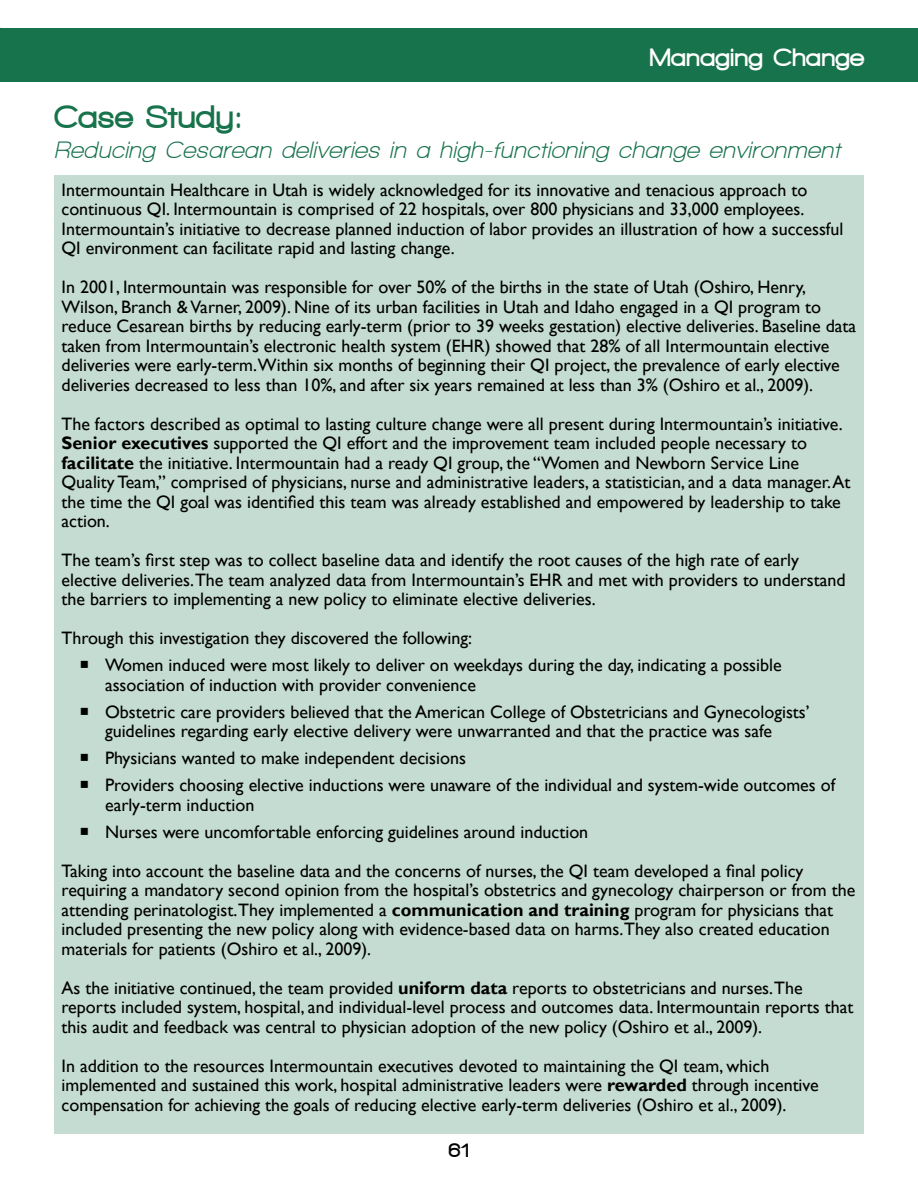
<style>
.page{position:relative;width:918px;height:1188px;background:#fff}
.page>*{position:absolute;margin:0;border:0;box-sizing:border-box;transform-origin:0 0}
.t1{font:900 33px "Walkway";letter-spacing:.03em;color:#17734b}
.t2{font:900 25.5px "Walkway";letter-spacing:.03em;color:#fff}
.t3{font:italic 700 24px "Walkway";letter-spacing:.03em;color:#17734b}
.t4{font:900 21px "Walkway";color:#000}
.t5{font:18px/19.5px "Gill Sans";color:#000}
.s1{font-weight:700}
</style>
<div class="page">
<div style="left:54px;top:176px;width:810px;height:958px;background:#c5dcd2"></div>
<div style="left:0;top:28px;width:918px;height:54px;background:#17734b"></div>
<h2 class="t2" style="left:650px;top:44px;width:216px">Managing Change</h2>
<h1 class="t1" style="left:54px;top:99px;width:190px">Case Study:</h1>
<h3 class="t3" style="left:54px;top:137px;width:788px">Reducing Cesarean deliveries in a high-functioning change environment</h3>
<p class="t5" style="left:62px;top:180px;width:783px">Intermountain Healthcare in Utah is widely acknowledged for its innovative and tenacious approach to continuous QI. Intermountain is comprised of 22 hospitals, over 800 physicians and 33,000 employees.<br>Intermountain’s initiative to decrease planned induction of labor provides an illustration of how a successful QI environment can facilitate rapid and lasting change.</p>
<p class="t5" style="left:62px;top:278px;width:796px">In 2001, Intermountain was responsible for over 50% of the births in the state of Utah (Oshiro, Henry, Wilson, Branch &amp; Varner, 2009). Nine of its urban facilities in Utah and Idaho engaged in a QI program to reduce Cesarean births by reducing early-term (prior to 39 weeks gestation) elective deliveries. Baseline data taken from Intermountain’s electronic health system (EHR) showed that 28% of all Intermountain elective deliveries were early-term.Within six months of beginning their QI project, the prevalence of early elective deliveries decreased to less than 10%, and after six years remained at less than 3% (Oshiro et al., 2009).</p>
<p class="t5" style="left:62px;top:414px;width:790px">The factors described as optimal to lasting culture change were all present during Intermountain’s initiative.<br><span class="s1">Senior executives</span> supported the QI effort and the improvement team included people necessary to <span class="s1">facilitate</span> the initiative. Intermountain had a ready QI group, the “Women and Newborn Service Line Quality Team,” comprised of physicians, nurse and administrative leaders, a statistician, and a data manager. At the time the QI goal was identified this team was already established and empowered by leadership to take action.</p>
<p class="t5" style="left:62px;top:551px;width:786px">The team’s first step was to collect baseline data and identify the root causes of the high rate of early elective deliveries.The team analyzed data from Intermountain’s EHR and met with providers to understand the barriers to implementing a new policy to eliminate elective deliveries.</p>
<p class="t5" style="left:105px;top:625px;width:678px;line-height:27px;text-indent:-44px">Through this investigation they discovered the following:<br>Women induced were most likely to deliver on weekdays during the day, indicating a possible</p>
<p class="t5" style="left:105px;top:671px;width:706px;line-height:27px">association of induction with provider convenience<br>Obstetric care providers believed that the American College of Obstetricians and Gynecologists’</p>
<p class="t5" style="left:105px;top:718px;width:732px;line-height:27px">guidelines regarding early elective delivery were unwarranted and that the practice was safe<br>Physicians wanted to make independent decisions<br>Providers choosing elective inductions were unaware of the individual and system-wide outcomes of</p>
<p class="t5" style="left:105px;top:791px;width:485px;line-height:27px">early-term induction<br>Nurses were uncomfortable enforcing guidelines around induction</p>
<p class="t5" style="left:62px;top:861px;width:795px">Taking into account the baseline data and the concerns of nurses, the QI team developed a final policy requiring a mandatory second opinion from the hospital’s obstetrics and gynecology chairperson or from the attending perinatologist.They implemented a <span class="s1">communication and training</span> program for physicians that included presenting the new policy along with evidence-based data on harms.They also created education materials for patients (Oshiro et al., 2009).</p>
<p class="t5" style="left:62px;top:978px;width:793px">As the initiative continued, the team provided <span class="s1">uniform data</span> reports to obstetricians and nurses.The reports included system, hospital, and individual-level process and outcomes data. Intermountain reports that this audit and feedback was central to physician adoption of the new policy (Oshiro et al., 2009).</p>
<p class="t5" style="left:62px;top:1056px;width:759px">In addition to the resources Intermountain executives devoted to maintaining the QI team, which implemented and sustained this work, hospital administrative leaders were <span class="s1">rewarded</span> through incentive compensation for achieving the goals of reducing elective early-term deliveries (Oshiro et al., 2009).</p>
<p class="t4" style="left:449px;top:1138px;width:22px">61</p>
</div>
